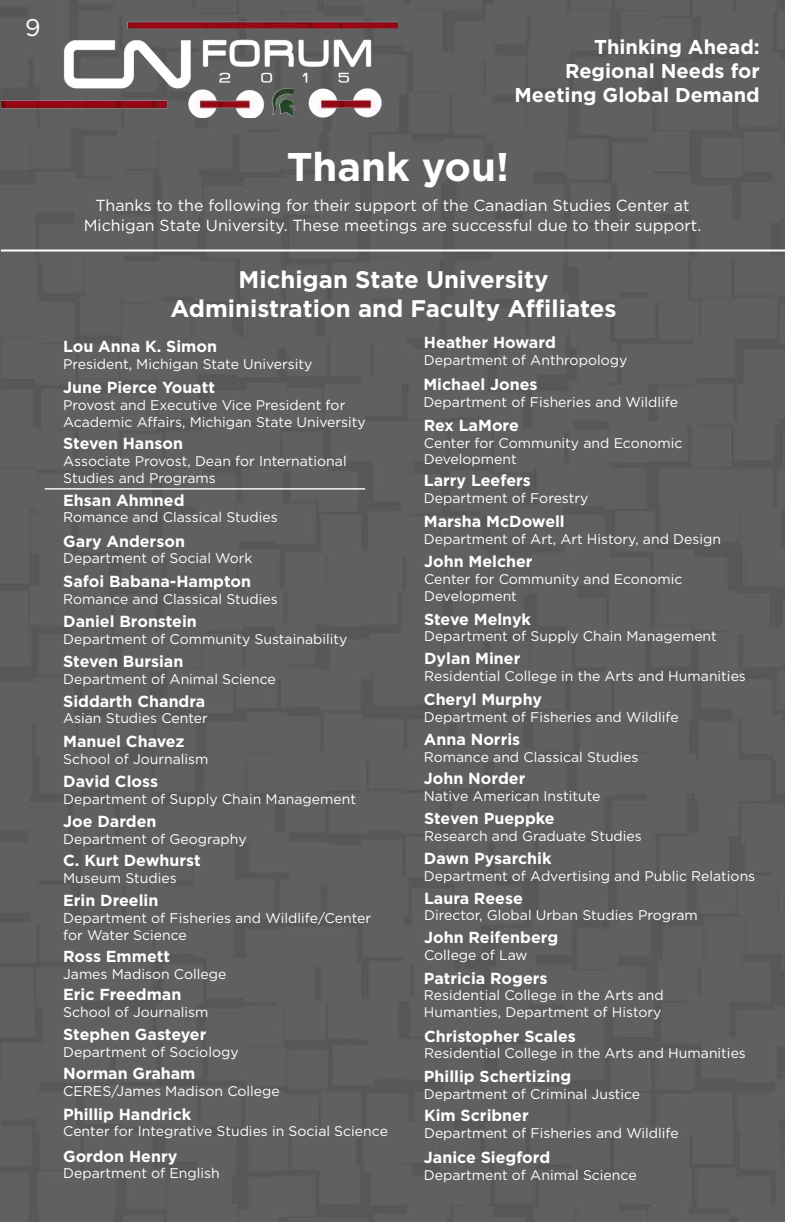
<style>
.page{position:relative;width:785px;height:1222px;background:#fff}
.page>*{position:absolute;margin:0;border:0;box-sizing:border-box;transform-origin:0 0}
.t1{font:700 40px "Gotham";color:#fff}
.t2{font:700 24px/28.8px "Gotham";color:#fff;text-align:center}
.t3{font:24px "Gotham";color:#fff}
.t4{font:700 20px/24px "Gotham";color:#fff;text-align:right}
.t5{font:700 16px "Gotham";color:#fff}
.t6{font:16px/19.2px "Gotham";color:#fff;text-align:center}
.t7{font:14px/16.8px "Gotham";color:#fff}
</style>
<div class="page">
<div style="left:0;top:0;width:785px;height:1221px;background:#606060"></div>
<img style="left:1px;top:0;width:396px;height:117px">
<hr style="left:1px;top:249px;width:784px;height:2px;background:#fff">
<hr style="left:45px;top:488px;width:320px;height:1px;background:#fff">
<h2 class="t3" style="left:25px;top:12px;width:17px">9</h2>
<h3 class="t4" style="left:514px;top:35px;width:247px">Thinking Ahead:<br>Regional Needs for<br>Meeting Global Demand</h3>
<h1 class="t1" style="left:287px;top:140px;width:224px">Thank you!</h1>
<p class="t6" style="left:84px;top:196px;width:619px">Thanks to the following for their support of the Canadian Studies Center at<br>Michigan State University. These meetings are successful due to their support.</p>
<h2 class="t2" style="left:171px;top:265px;width:447px">Michigan State University<br>Administration and Faculty Affiliates</h2>
<p class="t5" style="left:63px;top:336px;width:155px">Lou Anna K. Simon</p>
<p class="t7" style="left:63px;top:355px;width:251px">President, Michigan State University</p>
<p class="t5" style="left:63px;top:377px;width:153px">June Pierce Youatt</p>
<p class="t7" style="left:63px;top:396px;width:304px">Provost and Executive Vice President for<br>Academic Affairs, Michigan State University</p>
<p class="t5" style="left:63px;top:433px;width:121px">Steven Hanson</p>
<p class="t7" style="left:63px;top:452px;width:285px">Associate Provost, Dean for International<br>Studies and Programs</p>
<p class="t5" style="left:63px;top:489px;width:123px">Ehsan Ahmned</p>
<p class="t7" style="left:63px;top:508px;width:216px">Romance and Classical Studies</p>
<p class="t5" style="left:63px;top:530px;width:123px">Gary Anderson</p>
<p class="t7" style="left:63px;top:549px;width:191px">Department of Social Work</p>
<p class="t5" style="left:63px;top:570px;width:189px">Safoi Babana-Hampton</p>
<p class="t7" style="left:63px;top:590px;width:216px">Romance and Classical Studies</p>
<p class="t5" style="left:63px;top:610px;width:135px">Daniel Bronstein</p>
<p class="t7" style="left:63px;top:630px;width:286px">Department of Community Sustainability</p>
<p class="t5" style="left:63px;top:650px;width:122px">Steven Bursian</p>
<p class="t7" style="left:63px;top:670px;width:214px">Department of Animal Science</p>
<p class="t5" style="left:63px;top:690px;width:144px">Siddarth Chandra</p>
<p class="t7" style="left:63px;top:709px;width:146px">Asian Studies Center</p>
<p class="t5" style="left:63px;top:730px;width:123px">Manuel Chavez</p>
<p class="t7" style="left:63px;top:750px;width:147px">School of Journalism</p>
<p class="t5" style="left:63px;top:770px;width:96px">David Closs</p>
<p class="t7" style="left:63px;top:790px;width:294px">Department of Supply Chain Management</p>
<p class="t5" style="left:63px;top:810px;width:95px">Joe Darden</p>
<p class="t7" style="left:63px;top:830px;width:185px">Department of Geography</p>
<p class="t5" style="left:63px;top:850px;width:139px">C. Kurt Dewhurst</p>
<p class="t7" style="left:63px;top:869px;width:115px">Museum Studies</p>
<p class="t5" style="left:63px;top:890px;width:97px">Erin Dreelin</p>
<p class="t7" style="left:63px;top:909px;width:309px">Department of Fisheries and Wildlife/Center for Water Science</p>
<p class="t5" style="left:63px;top:945px;width:108px">Ross Emmett</p>
<p class="t7" style="left:63px;top:965px;width:165px">James Madison College</p>
<p class="t5" style="left:63px;top:983px;width:120px">Eric Freedman</p>
<p class="t7" style="left:63px;top:1003px;width:147px">School of Journalism</p>
<p class="t5" style="left:63px;top:1023px;width:145px">Stephen Gasteyer</p>
<p class="t7" style="left:63px;top:1042px;width:177px">Department of Sociology</p>
<p class="t5" style="left:63px;top:1062px;width:134px">Norman Graham</p>
<p class="t7" style="left:63px;top:1082px;width:218px">CERES/James Madison College</p>
<p class="t5" style="left:63px;top:1102px;width:130px">Phillip Handrick</p>
<p class="t7" style="left:63px;top:1122px;width:326px">Center for Integrative Studies in Social Science</p>
<p class="t5" style="left:63px;top:1144px;width:116px">Gordon Henry</p>
<p class="t7" style="left:63px;top:1164px;width:158px">Department of English</p>
<p class="t5" style="left:424px;top:332px;width:133px">Heather Howard</p>
<p class="t7" style="left:424px;top:351px;width:205px">Department of Anthropology</p>
<p class="t5" style="left:423px;top:373px;width:116px">Michael Jones</p>
<p class="t7" style="left:423px;top:393px;width:256px">Department of Fisheries and Wildlife</p>
<p class="t5" style="left:424px;top:414px;width:97px">Rex LaMore</p>
<p class="t7" style="left:424px;top:434px;width:260px">Center for Community and Economic<br>Development</p>
<p class="t5" style="left:424px;top:470px;width:108px">Larry Leefers</p>
<p class="t7" style="left:424px;top:489px;width:166px">Department of Forestry</p>
<p class="t5" style="left:424px;top:510px;width:142px">Marsha McDowell</p>
<p class="t7" style="left:424px;top:529px;width:299px">Department of Art, Art History, and Design</p>
<p class="t5" style="left:424px;top:551px;width:110px">John Melcher</p>
<p class="t7" style="left:424px;top:570px;width:260px">Center for Community and Economic<br>Development</p>
<p class="t5" style="left:424px;top:608px;width:109px">Steve Melnyk</p>
<p class="t7" style="left:424px;top:627px;width:294px">Department of Supply Chain Management</p>
<p class="t5" style="left:424px;top:647px;width:98px">Dylan Miner</p>
<p class="t7" style="left:424px;top:667px;width:323px">Residential College in the Arts and Humanities</p>
<p class="t5" style="left:424px;top:688px;width:120px">Cheryl Murphy</p>
<p class="t7" style="left:424px;top:707px;width:256px">Department of Fisheries and Wildlife</p>
<p class="t5" style="left:424px;top:728px;width:98px">Anna Norris</p>
<p class="t7" style="left:424px;top:747px;width:216px">Romance and Classical Studies</p>
<p class="t5" style="left:424px;top:767px;width:103px">John Norder</p>
<p class="t7" style="left:424px;top:787px;width:178px">Native American Institute</p>
<p class="t5" style="left:424px;top:807px;width:132px">Steven Pueppke</p>
<p class="t7" style="left:424px;top:827px;width:219px">Research and Graduate Studies</p>
<p class="t5" style="left:424px;top:847px;width:129px">Dawn Pysarchik</p>
<p class="t7" style="left:424px;top:866px;width:333px">Department of Advertising and Public Relations</p>
<p class="t5" style="left:424px;top:887px;width:100px">Laura Reese</p>
<p class="t7" style="left:424px;top:906px;width:275px">Director, Global Urban Studies Program</p>
<p class="t5" style="left:424px;top:926px;width:136px">John Reifenberg</p>
<p class="t7" style="left:424px;top:945px;width:105px">College of Law</p>
<p class="t5" style="left:424px;top:967px;width:125px">Patricia Rogers</p>
<p class="t7" style="left:424px;top:986px;width:241px">Residential College in the Arts and<br>Humanties, Department of History</p>
<p class="t5" style="left:424px;top:1025px;width:153px">Christopher Scales</p>
<p class="t7" style="left:424px;top:1044px;width:323px">Residential College in the Arts and Humanities</p>
<p class="t5" style="left:424px;top:1065px;width:149px">Phillip Schertizing</p>
<p class="t7" style="left:424px;top:1084px;width:218px">Department of Criminal Justice</p>
<p class="t5" style="left:424px;top:1104px;width:106px">Kim Scribner</p>
<p class="t7" style="left:424px;top:1123px;width:256px">Department of Fisheries and Wildlife</p>
<p class="t5" style="left:424px;top:1146px;width:128px">Janice Siegford</p>
<p class="t7" style="left:424px;top:1165px;width:214px">Department of Animal Science</p>
</div>
